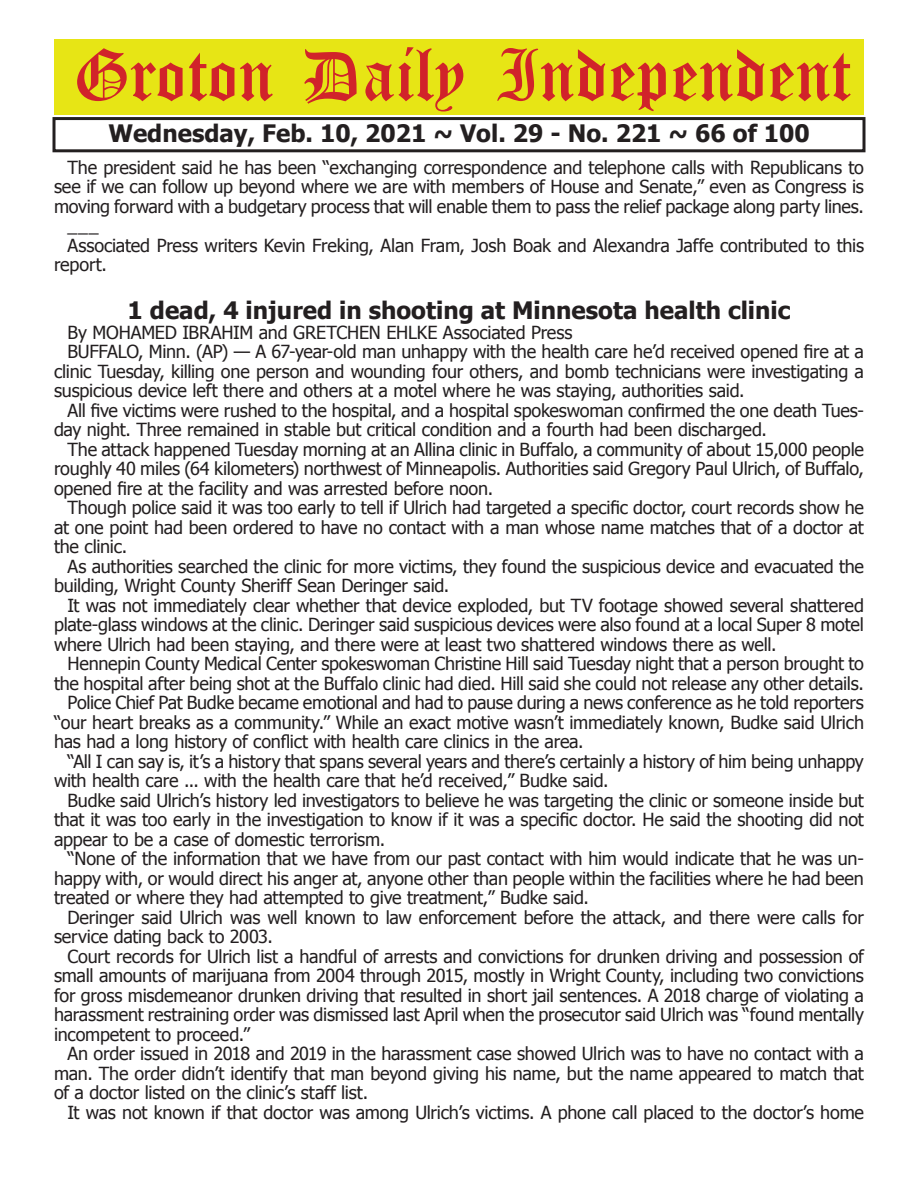
<style>
.page{position:relative;width:918px;height:1188px;background:#fff}
.page>*{position:absolute;margin:0;border:0;box-sizing:border-box;transform-origin:0 0}
.t1{font:54px "Old English Five";color:#d1232a}
.t2{font:700 24px "Tahoma";color:#231f20}
.t3{font:18px "Tahoma";letter-spacing:-.015em;color:#231f20}
</style>
<div class="page">
<div style="left:52px;top:117px;width:814px;height:35px;border:3px solid #231f20"></div>
<div style="left:54px;top:40px;width:810px;height:75px;background:#e7e515"></div>
<h1 class="t1" style="left:73px;top:50px;width:779px">Groton Daily Independent</h1>
<h2 class="t2" style="left:108px;top:116px;width:703px">Wednesday, Feb. 10, 2021 ~ Vol. 29 - No. 221 ~ 66 of 100</h2>
<p class="t3" style="left:68px;top:155px;width:798px">The president said he has been “exchanging correspondence and telephone calls with Republicans to</p>
<p class="t3" style="left:54px;top:174px;width:811px">see if we can follow up beyond where we are with members of House and Senate,” even as Congress is</p>
<p class="t3" style="left:54px;top:194px;width:811px">moving forward with a budgetary process that will enable them to pass the relief package along party lines.</p>
<p class="t3" style="left:68px;top:213px;width:33px">___</p>
<p class="t3" style="left:68px;top:233px;width:798px">Associated Press writers Kevin Freking, Alan Fram, Josh Boak and Alexandra Jaffe contributed to this</p>
<p class="t3" style="left:54px;top:252px;width:55px">report.</p>
<h2 class="t2" style="left:128px;top:294px;width:664px">1 dead, 4 injured in shooting at Minnesota health clinic</h2>
<p class="t3" style="left:68px;top:320px;width:506px">By MOHAMED IBRAHIM and GRETCHEN EHLKE Associated Press</p>
<p class="t3" style="left:68px;top:340px;width:798px">BUFFALO, Minn. (AP) — A 67-year-old man unhappy with the health care he’d received opened fire at a</p>
<p class="t3" style="left:54px;top:359px;width:812px">clinic Tuesday, killing one person and wounding four others, and bomb technicians were investigating a</p>
<p class="t3" style="left:54px;top:379px;width:692px">suspicious device left there and others at a motel where he was staying, authorities said.</p>
<p class="t3" style="left:68px;top:398px;width:798px">All five victims were rushed to the hospital, and a hospital spokeswoman confirmed the one death Tues-</p>
<p class="t3" style="left:54px;top:418px;width:714px">day night. Three remained in stable but critical condition and a fourth had been discharged.</p>
<p class="t3" style="left:68px;top:437px;width:798px">The attack happened Tuesday morning at an Allina clinic in Buffalo, a community of about 15,000 people</p>
<p class="t3" style="left:54px;top:457px;width:811px">roughly 40 miles (64 kilometers) northwest of Minneapolis. Authorities said Gregory Paul Ulrich, of Buffalo,</p>
<p class="t3" style="left:54px;top:476px;width:441px">opened fire at the facility and was arrested before noon.</p>
<p class="t3" style="left:68px;top:496px;width:798px">Though police said it was too early to tell if Ulrich had targeted a specific doctor, court records show he</p>
<p class="t3" style="left:54px;top:515px;width:811px">at one point had been ordered to have no contact with a man whose name matches that of a doctor at</p>
<p class="t3" style="left:54px;top:535px;width:75px">the clinic.</p>
<p class="t3" style="left:68px;top:554px;width:798px">As authorities searched the clinic for more victims, they found the suspicious device and evacuated the</p>
<p class="t3" style="left:54px;top:574px;width:397px">building, Wright County Sheriff Sean Deringer said.</p>
<p class="t3" style="left:68px;top:593px;width:798px">It was not immediately clear whether that device exploded, but TV footage showed several shattered</p>
<p class="t3" style="left:54px;top:613px;width:811px">plate-glass windows at the clinic. Deringer said suspicious devices were also found at a local Super 8 motel</p>
<p class="t3" style="left:54px;top:632px;width:724px">where Ulrich had been staying, and there were at least two shattered windows there as well.</p>
<p class="t3" style="left:68px;top:652px;width:798px">Hennepin County Medical Center spokeswoman Christine Hill said Tuesday night that a person brought to</p>
<p class="t3" style="left:54px;top:671px;width:811px">the hospital after being shot at the Buffalo clinic had died. Hill said she could not release any other details.</p>
<p class="t3" style="left:68px;top:691px;width:798px">Police Chief Pat Budke became emotional and had to pause during a news conference as he told reporters</p>
<p class="t3" style="left:54px;top:710px;width:812px">“our heart breaks as a community.” While an exact motive wasn’t immediately known, Budke said Ulrich</p>
<p class="t3" style="left:54px;top:730px;width:531px">has had a long history of conflict with health care clinics in the area.</p>
<p class="t3" style="left:68px;top:749px;width:798px">“All I can say is, it’s a history that spans several years and there’s certainly a history of him being unhappy</p>
<p class="t3" style="left:54px;top:769px;width:556px">with health care ... with the health care that he’d received,” Budke said.</p>
<p class="t3" style="left:68px;top:788px;width:798px">Budke said Ulrich’s history led investigators to believe he was targeting the clinic or someone inside but</p>
<p class="t3" style="left:54px;top:808px;width:811px">that it was too early in the investigation to know if it was a specific doctor. He said the shooting did not</p>
<p class="t3" style="left:54px;top:827px;width:333px">appear to be a case of domestic terrorism.</p>
<p class="t3" style="left:68px;top:847px;width:798px">“None of the information that we have from our past contact with him would indicate that he was un-</p>
<p class="t3" style="left:54px;top:866px;width:811px">happy with, or would direct his anger at, anyone other than people within the facilities where he had been</p>
<p class="t3" style="left:54px;top:886px;width:537px">treated or where they had attempted to give treatment,” Budke said.</p>
<p class="t3" style="left:68px;top:905px;width:798px">Deringer said Ulrich was well known to law enforcement before the attack, and there were calls for</p>
<p class="t3" style="left:54px;top:925px;width:220px">service dating back to 2003.</p>
<p class="t3" style="left:68px;top:944px;width:798px">Court records for Ulrich list a handful of arrests and convictions for drunken driving and possession of</p>
<p class="t3" style="left:54px;top:964px;width:812px">small amounts of marijuana from 2004 through 2015, mostly in Wright County, including two convictions</p>
<p class="t3" style="left:54px;top:983px;width:812px">for gross misdemeanor drunken driving that resulted in short jail sentences. A 2018 charge of violating a</p>
<p class="t3" style="left:54px;top:1003px;width:812px">harassment restraining order was dismissed last April when the prosecutor said Ulrich was “found mentally</p>
<p class="t3" style="left:54px;top:1022px;width:198px">incompetent to proceed.”</p>
<p class="t3" style="left:68px;top:1042px;width:798px">An order issued in 2018 and 2019 in the harassment case showed Ulrich was to have no contact with a</p>
<p class="t3" style="left:54px;top:1061px;width:811px">man. The order didn’t identify that man beyond giving his name, but the name appeared to match that</p>
<p class="t3" style="left:54px;top:1081px;width:316px">of a doctor listed on the clinic’s staff list.</p>
<p class="t3" style="left:68px;top:1100px;width:798px">It was not known if that doctor was among Ulrich’s victims. A phone call placed to the doctor’s home</p>
</div>
